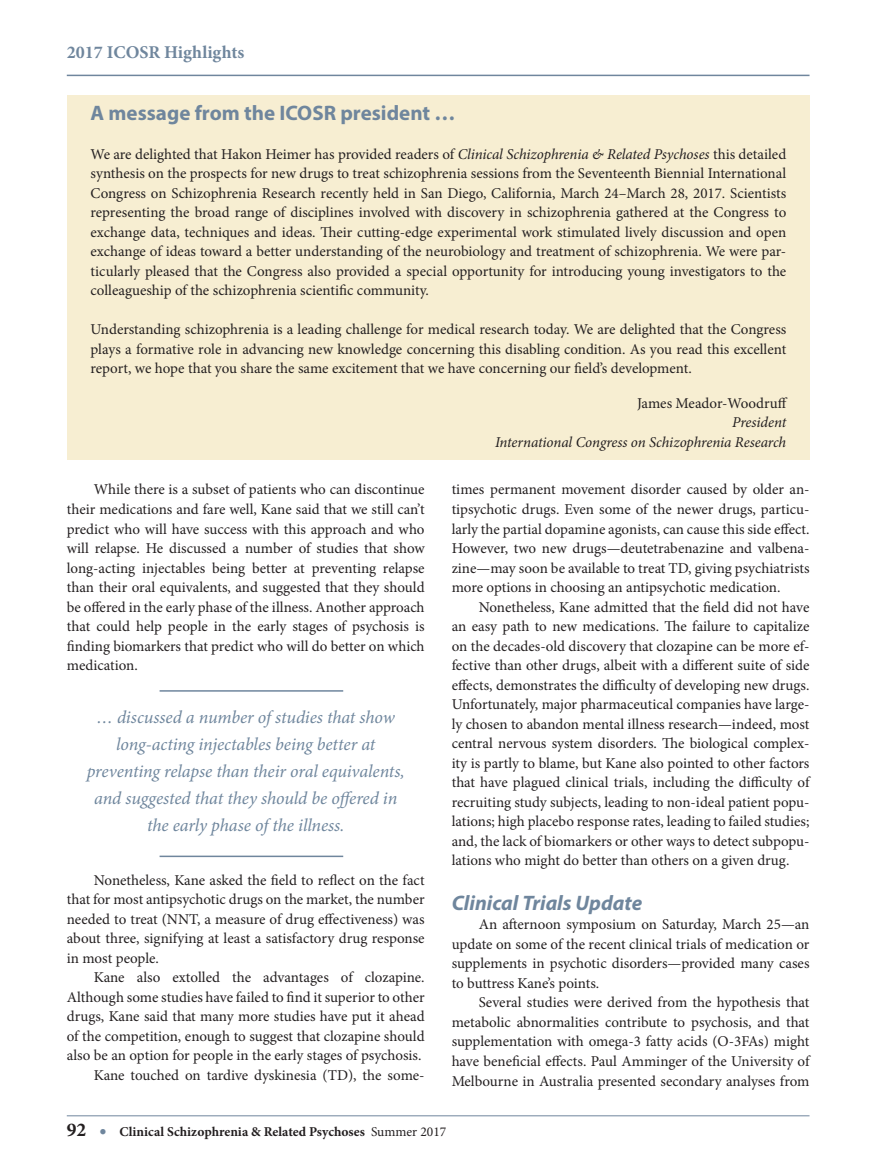
<style>
.page{position:relative;width:880px;height:1162px;background:#fff}
.page>*{position:absolute;margin:0;border:0;box-sizing:border-box;transform-origin:0 0}
.t1{font:700 21px "Myriad Pro";color:#6f869d}
.t2{font:italic 700 21px "Myriad Pro";color:#6f869d}
.t3{font:italic 18px/27px "Minion Pro";letter-spacing:-.01em;color:#6f869d;text-align:center}
.t4{font:700 18px "Minion Pro";color:#6f869d}
.t5{font:15px/19.5px "Minion Pro";color:#231f20;text-align:justify}
.t6{font:italic 15px "Minion Pro";letter-spacing:-.01em;color:#231f20}
.t7{font:700 13.5px "Minion Pro";color:#231f20}
.s1{font-style:italic}
.s2{font-size:19.5px}
.s3{font-size:19.5px;color:#6f869d}
.s4{font-weight:400}
</style>
<div class="page">
<hr style="left:67px;top:75px;width:742px;height:1px;background:#6f869d">
<hr style="left:67px;top:1115px;width:742px;height:1px;background:#6f869d">
<hr style="left:160px;top:855px;width:183px;height:2px;background:#6f869d">
<hr style="left:160px;top:690px;width:183px;height:1px;background:#6f869d">
<div style="left:67px;top:96px;width:742px;height:364px;background:#f7eed2"></div>
<p class="t4" style="left:67px;top:40px;width:179px">2017 ICOSR Highlights</p>
<p class="t1" style="left:91px;top:99px;width:366px">A message from the ICOSR president …</p>
<p class="t5" style="left:91px;top:144px;width:697px">We are delighted that Hakon Heimer has provided readers of <span class="s1">Clinical Schizophrenia &amp; Related Psychoses</span> this detailed synthesis on the prospects for new drugs to treat schizophrenia sessions from the Seventeenth Biennial International Congress on Schizophrenia Research recently held in San Diego, California, March 24–March 28, 2017. Scientists representing the broad range of disciplines involved with discovery in schizophrenia gathered at the Congress to exchange data, techniques and ideas. Their cutting-edge experimental work stimulated lively discussion and open exchange of ideas toward a better understanding of the neurobiology and treatment of schizophrenia. We were par&shy;ticularly pleased that the Congress also provided a special opportunity for introducing young investigators to the colleagueship of the schizophrenia scientific community.</p>
<p class="t5" style="left:91px;top:320px;width:697px">Understanding schizophrenia is a leading challenge for medical research today. We are delighted that the Congress plays a formative role in advancing new knowledge concerning this disabling condition. As you read this excellent report, we hope that you share the same excitement that we have concerning our field’s development.</p>
<p class="t5" style="left:637px;top:393px;width:152px">James Meador-Woodruff</p>
<p class="t6" style="left:732px;top:412px;width:56px">President</p>
<p class="t6" style="left:495px;top:432px;width:293px">International Congress on Schizophrenia Research</p>
<p class="t5" style="left:67px;top:480px;width:359px;text-indent:27px">While there is a subset of patients who can discontinue their medications and fare well, Kane said that we still can’t predict who will have success with this approach and who will relapse. He discussed a number of studies that show long-acting injectables being better at preventing relapse than their oral equivalents, and suggested that they should be offered in the early phase of the illness. Another approach that could help people in the early stages of psychosis is finding biomarkers that predict who will do better on which medication.</p>
<p class="t3" style="left:97px;top:703px;width:299px">… discussed a number of studies that show long-acting injectables being better at</p>
<p class="t3" style="left:87px;top:757px;width:319px">preventing relapse than their oral equivalents, and suggested that they should be offered in the early phase of the illness.</p>
<p class="t5" style="left:67px;top:870px;width:359px;text-indent:27px">Nonetheless, Kane asked the field to reflect on the fact that for most antipsychotic drugs on the market, the number needed to treat (NNT, a measure of drug effectiveness) was about three, signifying at least a satisfactory drug response in most people.</p>
<p class="t5" style="left:94px;top:967px;width:332px">Kane also extolled the advantages of clozapine.</p>
<p class="t5" style="left:67px;top:987px;width:359px">Although some studies have failed to find it superior to other drugs, Kane said that many more studies have put it ahead of the competition, enough to suggest that clozapine should also be an option for people in the early stages of psychosis.</p>
<p class="t5" style="left:94px;top:1065px;width:332px">Kane touched on tardive dyskinesia (TD), the some-</p>
<p class="t5" style="left:452px;top:480px;width:359px">times permanent movement disorder caused by older an&shy;tipsychotic drugs. Even some of the newer drugs, particu&shy;larly the partial dopamine agonists, can cause this side effect.<br>However, two new drugs—deutetrabenazine and valbena&shy;zine—may soon be available to treat TD, giving psychiatrists more options in choosing an antipsychotic medication.</p>
<p class="t5" style="left:452px;top:597px;width:359px;text-indent:27px">Nonetheless, Kane admitted that the field did not have an easy path to new medications. The failure to capitalize on the decades-old discovery that clozapine can be more ef&shy;fective than other drugs, albeit with a different suite of side effects, demonstrates the difficulty of developing new drugs.<br>Unfortunately, major pharmaceutical companies have large&shy;ly chosen to abandon mental illness research—indeed, most central nervous system disorders. The biological complex&shy;ity is partly to blame, but Kane also pointed to other factors that have plagued clinical trials, including the difficulty of recruiting study subjects, leading to non-ideal patient popu&shy;lations; high placebo response rates, leading to failed studies; and, the lack of biomarkers or other ways to detect subpopu&shy;lations who might do better than others on a given drug.</p>
<p class="t2" style="left:452px;top:889px;width:192px">Clinical Trials Update</p>
<p class="t5" style="left:452px;top:914px;width:359px;text-indent:27px">An afternoon symposium on Saturday, March 25—an update on some of the recent clinical trials of medication or supplements in psychotic disorders—provided many cases to buttress Kane’s points.</p>
<p class="t5" style="left:452px;top:992px;width:359px;text-indent:27px">Several studies were derived from the hypothesis that metabolic abnormalities contribute to psychosis, and that supplementation with omega-3 fatty acids (O-3FAs) might have beneficial effects. Paul Amminger of the University of Melbourne in Australia presented secondary analyses from</p>
<p class="t7" style="left:67px;top:1121px;width:381px"><span class="s2">92</span> <span class="s3">•</span> Clinical Schizophrenia &amp; Related Psychoses <span class="s4">Summer 2017</span></p>
</div>
